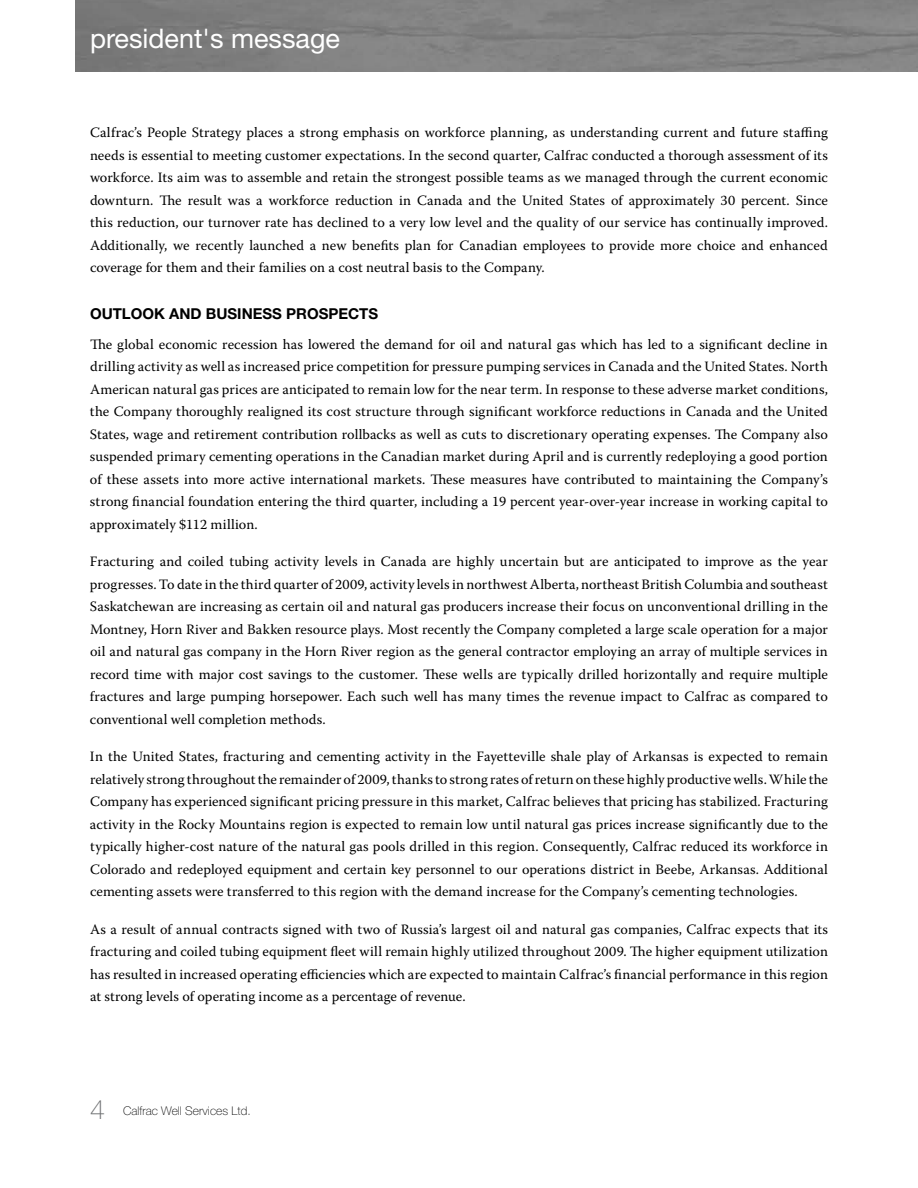
<style>
.page{position:relative;width:918px;height:1188px;background:#fff}
.page>*{position:absolute;margin:0;border:0;box-sizing:border-box;transform-origin:0 0}
.t1{font:27px "Helvetica Neue";color:#fff}
.t2{font:100 27px "Helvetica Neue";color:#6d6f71}
.t3{font:700 15px "Helvetica Neue";color:#000}
.t4{font:14.25px/22.5px "Warnock Pro";letter-spacing:.005em;color:#000;text-align:justify}
.t5{font:100 12px "Helvetica Neue";color:#000}
</style>
<div class="page">
<h1 class="t1" style="left:90px;top:22px;width:252px">president's message</h1>
<p class="t4" style="left:90px;top:121px;width:740px">Calfrac’s People Strategy places a strong emphasis on workforce planning, as understanding current and future staffing needs is essential to meeting customer expectations. In the second quarter, Calfrac conducted a thorough assessment of its workforce. Its aim was to assemble and retain the strongest possible teams as we managed through the current economic downturn. The result was a workforce reduction in Canada and the United States of approximately 30 percent. Since this reduction, our turnover rate has declined to a very low level and the quality of our service has continually improved.<br>Additionally, we recently launched a new benefits plan for Canadian employees to provide more choice and enhanced coverage for them and their families on a cost neutral basis to the Company.</p>
<p class="t3" style="left:90px;top:304px;width:290px">OUTLOOK AND BUSINESS PROSPECTS</p>
<p class="t4" style="left:90px;top:333px;width:740px">The global economic recession has lowered the demand for oil and natural gas which has led to a significant decline in drilling activity as well as increased price competition for pressure pumping services in Canada and the United States. North American natural gas prices are anticipated to remain low for the near term. In response to these adverse market conditions, the Company thoroughly realigned its cost structure through significant workforce reductions in Canada and the United States, wage and retirement contribution rollbacks as well as cuts to discretionary operating expenses. The Company also suspended primary cementing operations in the Canadian market during April and is currently redeploying a good portion of these assets into more active international markets. These measures have contributed to maintaining the Company’s strong financial foundation entering the third quarter, including a 19 percent year-over-year increase in working capital to approximately $112 million.</p>
<p class="t4" style="left:90px;top:550px;width:740px">Fracturing and coiled tubing activity levels in Canada are highly uncertain but are anticipated to improve as the year progresses. To date in the third quarter of 2009, activity levels in northwest Alberta, northeast British Columbia and southeast Saskatchewan are increasing as certain oil and natural gas producers increase their focus on unconventional drilling in the Montney, Horn River and Bakken resource plays. Most recently the Company completed a large scale operation for a major oil and natural gas company in the Horn River region as the general contractor employing an array of multiple services in record time with major cost savings to the customer. These wells are typically drilled horizontally and require multiple fractures and large pumping horsepower. Each such well has many times the revenue impact to Calfrac as compared to conventional well completion methods.</p>
<p class="t4" style="left:90px;top:745px;width:740px">In the United States, fracturing and cementing activity in the Fayetteville shale play of Arkansas is expected to remain relatively strong throughoutthe remainder of 2009,thanksto strong rates ofreturn on these highly productive wells.While the Company has experienced significant pricing pressure in this market, Calfrac believes that pricing has stabilized. Fracturing activity in the Rocky Mountains region is expected to remain low until natural gas prices increase significantly due to the typically higher-cost nature of the natural gas pools drilled in this region. Consequently, Calfrac reduced its workforce in Colorado and redeployed equipment and certain key personnel to our operations district in Beebe, Arkansas. Additional cementing assets were transferred to this region with the demand increase for the Company’s cementing technologies.</p>
<p class="t4" style="left:90px;top:918px;width:740px">As a result of annual contracts signed with two of Russia’s largest oil and natural gas companies, Calfrac expects that its fracturing and coiled tubing equipment fleet will remain highly utilized throughout 2009. The higher equipment utilization has resulted in increased operating efficiencies which are expected to maintain Calfrac’s financial performance in this region at strong levels of operating income as a percentage of revenue.</p>
<h1 class="t2" style="left:90px;top:1094px;width:17px">4</h1>
<p class="t5" style="left:123px;top:1104px;width:129px">Calfrac Well Services Ltd.</p>
</div>
